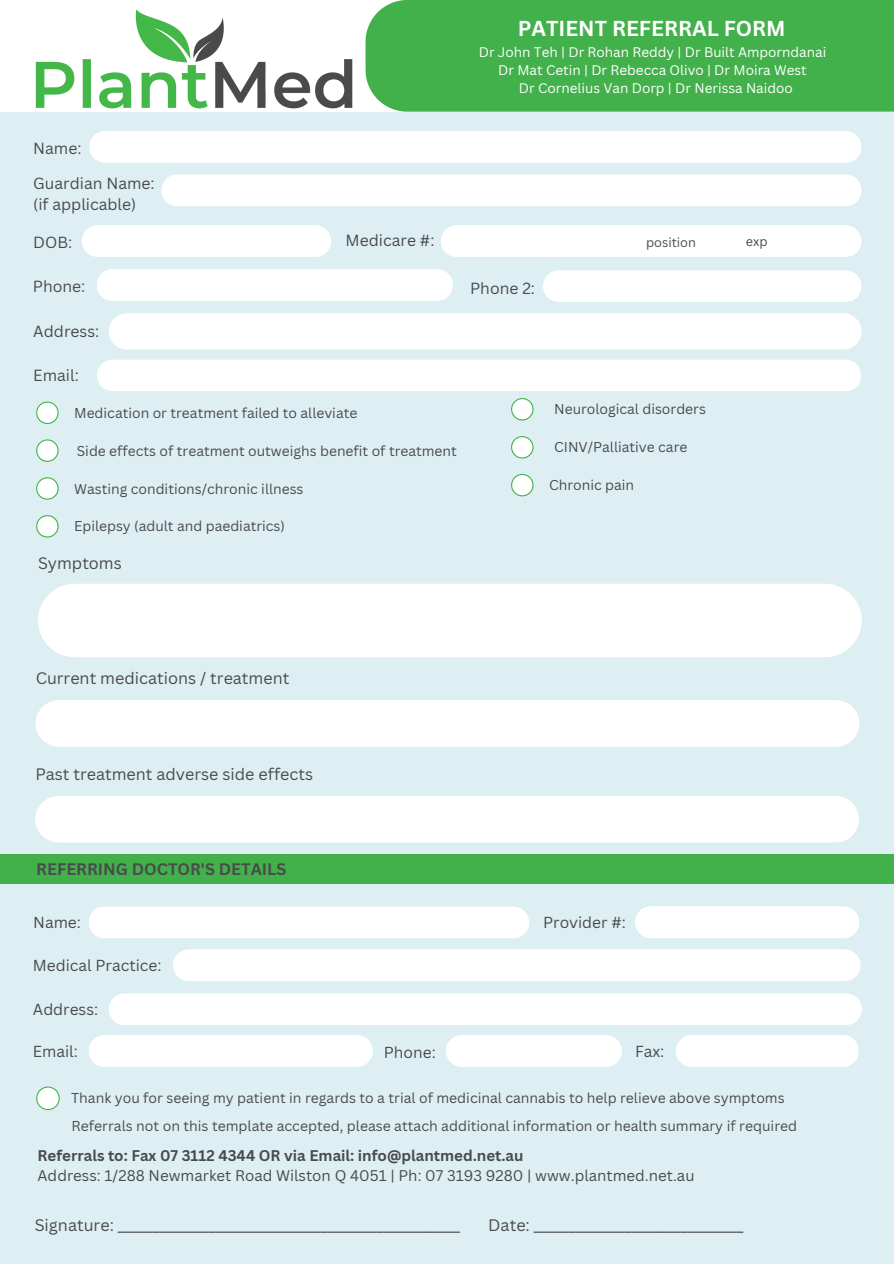
<style>
.page{position:relative;width:894px;height:1264px;background:#fff}
.page>*{position:absolute;margin:0;border:0;box-sizing:border-box;transform-origin:0 0}
.t1{font:700 21px "Canva Sans";color:#fff}
.t2{font:16.2px "Canva Sans";color:#494b4b}
.t3{font:700 16.2px "Canva Sans";color:#494b4b}
.t4{font:15.75px/21.1px "Canva Sans";color:#494b4b}
.t5{font:15.45px "Canva Sans";color:#494b4b}
.t6{font:15px "Canva Sans";color:#494b4b}
.t7{font:700 15px "Canva Sans";color:#494b4b}
.t8{font:13.95px "Canva Sans";color:#494b4b}
.t9{font:13.5px/18px "Canva Sans";color:#fff;text-align:center}
.t10{font:12.75px "Canva Sans";color:#494b4b}
</style>
<div class="page">
<div style="left:0;top:0;width:893px;height:1263px;background:#deeff4"></div>
<div style="left:0;top:0;width:893px;height:112px;background:#fff"></div>
<img style="left:35px;top:9px;width:318px;height:100px">
<div style="left:89px;top:131px;width:772px;height:32px;background:#fff"></div>
<div style="left:109px;top:313px;width:752px;height:36px;background:#fff"></div>
<div style="left:365px;top:0;width:528px;height:112px;background:#43b14b"></div>
<div style="left:161px;top:175px;width:700px;height:31px;background:#fff"></div>
<div style="left:82px;top:225px;width:249px;height:32px;background:#fff"></div>
<div style="left:97px;top:269px;width:355px;height:32px;background:#fff"></div>
<div style="left:97px;top:360px;width:763px;height:31px;background:#fff"></div>
<div style="left:543px;top:270px;width:317px;height:32px;background:#fff"></div>
<div style="left:441px;top:225px;width:420px;height:32px;background:#fff"></div>
<svg style="left:511px;top:474px;width:22px;height:22px"></svg>
<svg style="left:36px;top:477px;width:23px;height:22px"></svg>
<svg style="left:36px;top:515px;width:23px;height:22px"></svg>
<svg style="left:511px;top:398px;width:22px;height:22px"></svg>
<svg style="left:511px;top:436px;width:22px;height:22px"></svg>
<div style="left:38px;top:584px;width:823px;height:73px;background:#fff"></div>
<div style="left:36px;top:700px;width:823px;height:46px;background:#fff"></div>
<svg style="left:36px;top:401px;width:23px;height:23px"></svg>
<svg style="left:36px;top:439px;width:23px;height:23px"></svg>
<div style="left:35px;top:796px;width:823px;height:46px;background:#fff"></div>
<div style="left:89px;top:906px;width:440px;height:32px;background:#fff"></div>
<div style="left:173px;top:949px;width:687px;height:32px;background:#fff"></div>
<div style="left:635px;top:906px;width:224px;height:32px;background:#fff"></div>
<div style="left:109px;top:993px;width:752px;height:32px;background:#fff"></div>
<div style="left:89px;top:1035px;width:283px;height:31px;background:#fff"></div>
<div style="left:446px;top:1035px;width:175px;height:31px;background:#fff"></div>
<div style="left:676px;top:1035px;width:182px;height:31px;background:#fff"></div>
<svg style="left:36px;top:1086px;width:24px;height:24px"></svg>
<div style="left:0;top:854px;width:893px;height:29px;background:#43b14b"></div>
<h1 class="t1" style="left:517px;top:13px;width:269px">PATIENT REFERRAL FORM</h1>
<p class="t9" style="left:478px;top:43px;width:349px">Dr John Teh | Dr Rohan Reddy | Dr Built Amporndanai<br>Dr Mat Cetin | Dr Rebecca Olivo | Dr Moira West<br>Dr Cornelius Van Dorp | Dr Nerissa Naidoo</p>
<p class="t4" style="left:33px;top:137px;width:50px">Name:</p>
<p class="t4" style="left:33px;top:173px;width:123px">Guardian Name: (if applicable)</p>
<p class="t4" style="left:33px;top:232px;width:41px">DOB:</p>
<p class="t4" style="left:33px;top:275px;width:54px">Phone:</p>
<p class="t4" style="left:33px;top:320px;width:67px">Address:</p>
<p class="t4" style="left:33px;top:364px;width:47px">Email:</p>
<p class="t4" style="left:345px;top:229px;width:90px">Medicare #:</p>
<p class="t8" style="left:74px;top:403px;width:285px">Medication or treatment failed to alleviate</p>
<p class="t8" style="left:77px;top:441px;width:381px">Side effects of treatment outweighs benefit of treatment</p>
<p class="t4" style="left:470px;top:277px;width:66px">Phone 2:</p>
<p class="t10" style="left:645px;top:233px;width:51px">position</p>
<p class="t10" style="left:745px;top:232px;width:23px">exp</p>
<p class="t8" style="left:554px;top:399px;width:153px">Neurological disorders</p>
<p class="t8" style="left:554px;top:437px;width:135px">CINV/Palliative care</p>
<p class="t8" style="left:74px;top:478px;width:231px">Wasting conditions/chronic illness</p>
<p class="t8" style="left:549px;top:475px;width:87px">Chronic pain</p>
<p class="t8" style="left:74px;top:516px;width:212px">Epilepsy (adult and paediatrics)</p>
<p class="t2" style="left:38px;top:551px;width:85px">Symptoms</p>
<p class="t2" style="left:36px;top:666px;width:255px">Current medications / treatment</p>
<p class="t2" style="left:35px;top:762px;width:279px">Past treatment adverse side effects</p>
<p class="t3" style="left:36px;top:857px;width:252px">REFERRING DOCTOR'S DETAILS</p>
<p class="t5" style="left:543px;top:911px;width:84px">Provider #:</p>
<p class="t5" style="left:33px;top:911px;width:49px">Name:</p>
<p class="t5" style="left:33px;top:954px;width:130px">Medical Practice:</p>
<p class="t5" style="left:33px;top:998px;width:67px">Address:</p>
<p class="t5" style="left:33px;top:1040px;width:46px">Email:</p>
<p class="t5" style="left:635px;top:1040px;width:31px">Fax:</p>
<p class="t5" style="left:384px;top:1041px;width:53px">Phone:</p>
<p class="t8" style="left:71px;top:1088px;width:715px">Thank you for seeing my patient in regards to a trial of medicinal cannabis to help relieve above symptoms</p>
<p class="t8" style="left:71px;top:1116px;width:727px">Referrals not on this template accepted, please attach additional information or health summary if required</p>
<p class="t7" style="left:38px;top:1144px;width:487px">Referrals to: Fax 07 3112 4344 OR via Email: info@plantmed.net.au</p>
<p class="t6" style="left:38px;top:1165px;width:658px">Address: 1/288 Newmarket Road Wilston Q 4051 | Ph: 07 3193 9280 | www.plantmed.net.au</p>
<p class="t2" style="left:35px;top:1213px;width:427px">Signature: _________________________________________________</p>
<p class="t2" style="left:488px;top:1213px;width:256px">Date: ______________________________</p>
</div>
